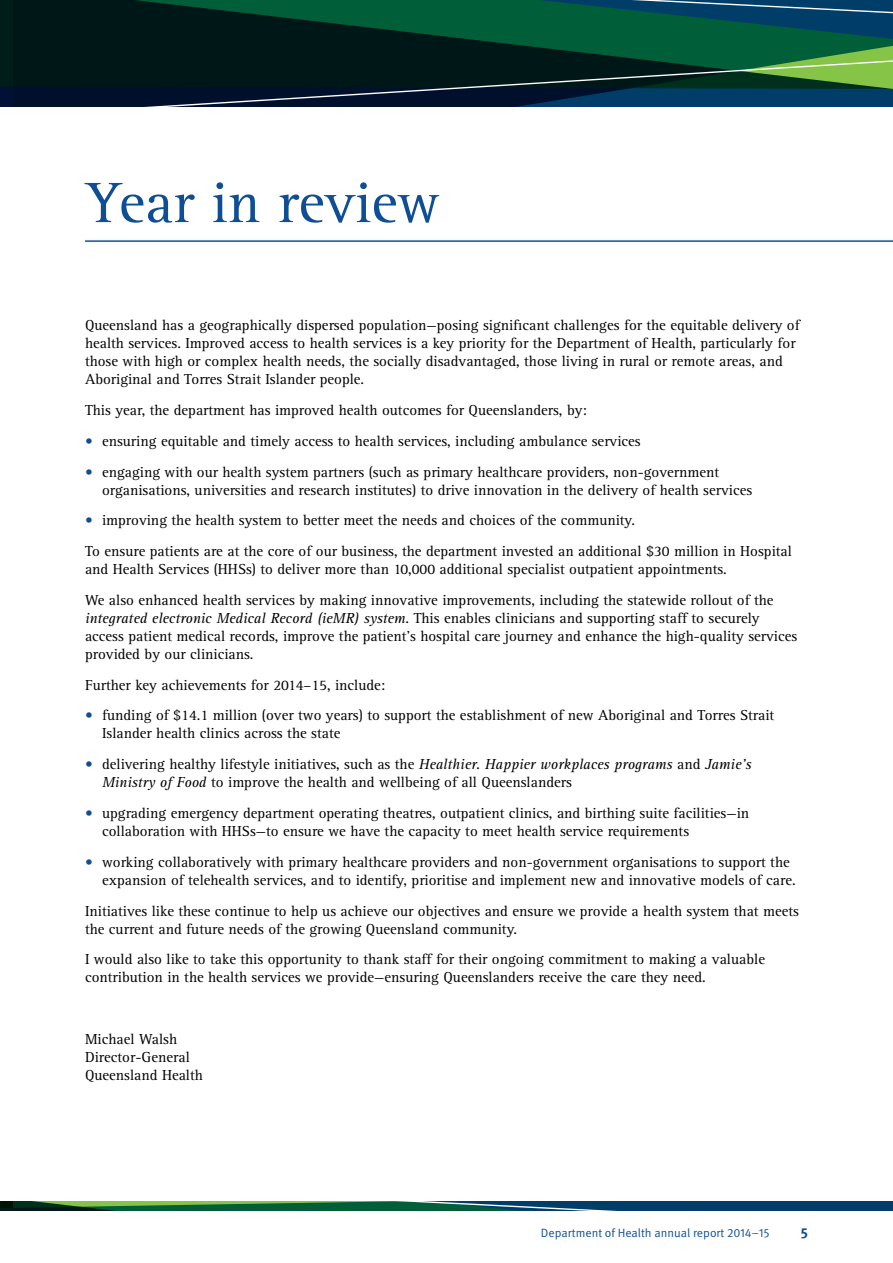
<style>
.page{position:relative;width:893px;height:1263px;background:#fff}
.page>*{position:absolute;margin:0;border:0;box-sizing:border-box;transform-origin:0 0}
.t1{font:58.65px "Rotis Serif Std";color:#0f4e95}
.t2{font:15px/18px "Rotis Serif Std";color:#000}
.t3{font:700 14.4px "Meta OT";color:#0f4e95}
.t4{font:12px "Meta OT Norm";color:#0f4e95}
.s1{color:#0f4e95}
.s2{font-style:italic}
</style>
<div class="page">
<svg style="left:13px;top:0;width:880px;height:106px;background:#083731"></svg>
<svg style="left:0;top:0;width:13px;height:106px"></svg>
<svg style="left:0;top:1202px;width:893px;height:8px;background:#155a52"></svg>
<hr style="left:85px;top:240px;width:808px;height:2px;background:#1b5197">
<h1 class="t1" style="left:85px;top:169px;width:356px">Year in review</h1>
<p class="t2" style="left:85px;top:317px;width:716px">Queensland has a geographically dispersed population—posing significant challenges for the equitable delivery of health services. Improved access to health services is a key priority for the Department of Health, particularly for those with high or complex health needs, the socially disadvantaged, those living in rural or remote areas, and Aboriginal and Torres Strait Islander people.</p>
<p class="t2" style="left:85px;top:402px;width:503px">This year, the department has improved health outcomes for Queenslanders, by:</p>
<p class="t2" style="left:85px;top:432px;width:557px"><span class="s1">•</span> ensuring equitable and timely access to health services, including ambulance services</p>
<p class="t2" style="left:102px;top:463px;width:652px;text-indent:-17px"><span class="s1">•</span> engaging with our health system partners (such as primary healthcare providers, non-government organisations, universities and research institutes) to drive innovation in the delivery of health services</p>
<p class="t2" style="left:85px;top:505px;width:708px;line-height:30.8px"><span class="s1">•</span> improving the health system to better meet the needs and choices of the community.<br>To ensure patients are at the core of our business, the department invested an additional $30 million in Hospital</p>
<p class="t2" style="left:85px;top:554px;width:690px;line-height:30.8px">and Health Services (HHSs) to deliver more than 10,000 additional specialist outpatient appointments.<br>We also enhanced health services by making innovative improvements, including the statewide rollout of the</p>
<p class="t2" style="left:85px;top:609px;width:714px"><span class="s2">integrated electronic Medical Record (ieMR) system</span>. This enables clinicians and supporting staff to securely access patient medical records, improve the patient’s hospital care journey and enhance the high-quality services provided by our clinicians.</p>
<p class="t2" style="left:85px;top:676px;width:302px">Further key achievements for 2014–15, include:</p>
<p class="t2" style="left:102px;top:707px;width:674px;text-indent:-17px"><span class="s1">•</span> funding of $14.1 million (over two years) to support the establishment of new Aboriginal and Torres Strait<br>Islander health clinics across the state</p>
<p class="t2" style="left:102px;top:756px;width:651px;text-indent:-17px"><span class="s1">•</span> delivering healthy lifestyle initiatives, such as the <span class="s2">Healthier. Happier workplaces programs</span> and <span class="s2">Jamie’s<br>Ministry of Food</span> to improve the health and wellbeing of all Queenslanders</p>
<p class="t2" style="left:102px;top:804px;width:649px;text-indent:-17px"><span class="s1">•</span> upgrading emergency department operating theatres, outpatient clinics, and birthing suite facilities—in collaboration with HHSs—to ensure we have the capacity to meet health service requirements</p>
<p class="t2" style="left:102px;top:853px;width:695px;text-indent:-17px"><span class="s1">•</span> working collaboratively with primary healthcare providers and non-government organisations to support the expansion of telehealth services, and to identify, prioritise and implement new and innovative models of care.</p>
<p class="t2" style="left:85px;top:902px;width:715px">Initiatives like these continue to help us achieve our objectives and ensure we provide a health system that meets the current and future needs of the growing Queensland community.</p>
<p class="t2" style="left:85px;top:951px;width:681px">I would also like to take this opportunity to thank staff for their ongoing commitment to making a valuable contribution in the health services we provide—ensuring Queenslanders receive the care they need.</p>
<p class="t2" style="left:85px;top:1030px;width:119px">Michael Walsh<br>Director-General<br>Queensland Health</p>
<p class="t4" style="left:541px;top:1225px;width:230px">Department of Health annual report 2014–15</p>
<p class="t3" style="left:801px;top:1223px;width:9px">5</p>
</div>
